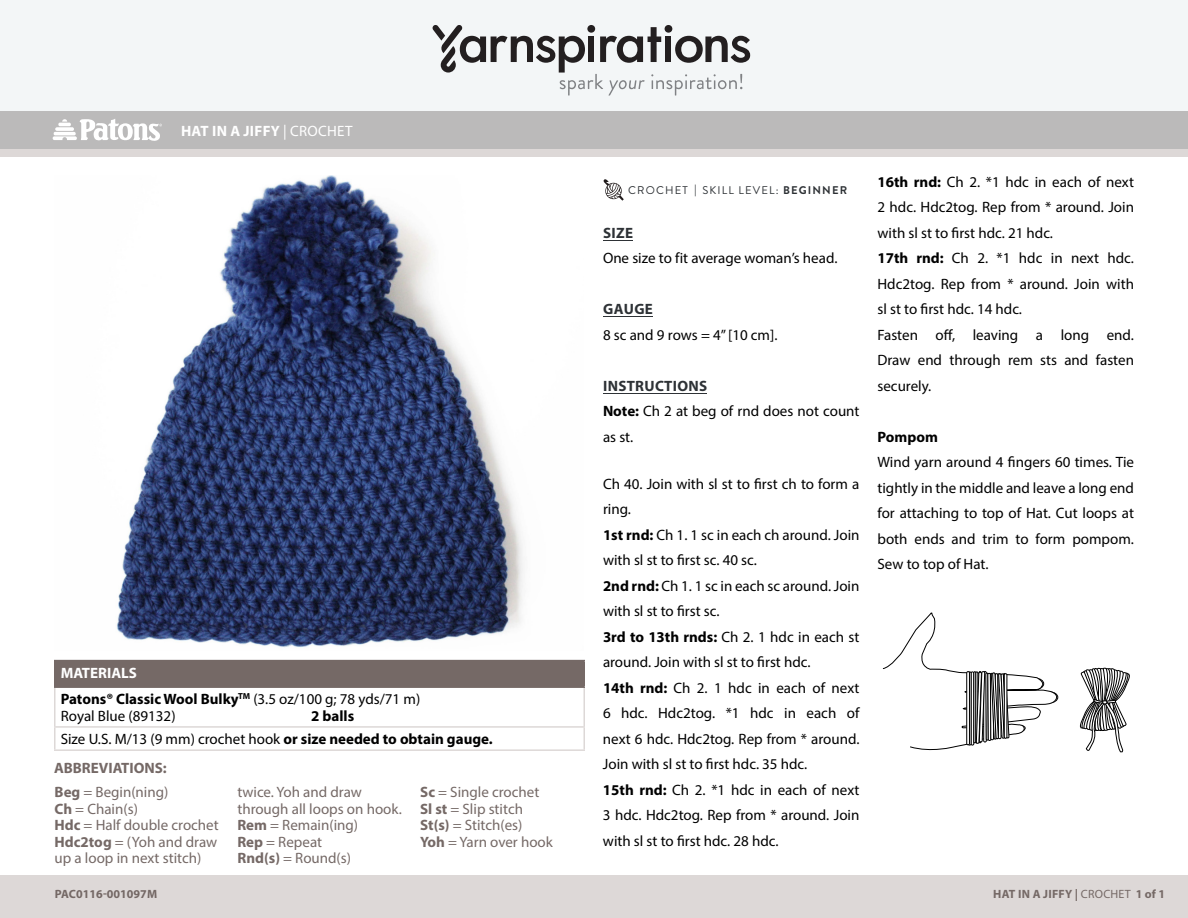
<style>
.page{position:relative;width:1188px;height:918px;background:#fff}
.page>*{position:absolute;margin:0;border:0;box-sizing:border-box;transform-origin:0 0}
.t1{font:15px/25.5px "Myriad Pro";color:#000}
.t2{font:15px/16.5px "Myriad Pro";color:#756966}
.t3{font:700 15px/26.5px "Myriad Pro";color:#000}
.Pattern_Title{font:700 15px "Myriad Pro";letter-spacing:.02em;color:#fff}
.t4{font:700 15px "Myriad Pro";color:#756966}
.t5{font:700 12px "Myriad Pro";letter-spacing:.02em;color:#756966}
.t6{font:700 12px "Myriad Pro";color:#746865}
.t7{font:11.1px "Brandon Grotesque";letter-spacing:.1em;color:#2d3135}
.s1{font-weight:400}
.s2{color:#fff}
.s3{font-weight:700}
.s4{font-weight:700;color:#2e3236}
</style>
<div class="page">
<div style="left:0;top:111px;width:1188px;height:38px;background:#bababa"></div>
<div style="left:0;top:0;width:1188px;height:111px;background:#f3f6f7"></div>
<svg style="left:433px;top:25px;width:318px;height:71px"></svg>
<div style="left:0;top:149px;width:1188px;height:769px;background:#ddd8d7"></div>
<div style="left:0;top:157px;width:1188px;height:717px;background:#fff"></div>
<svg style="left:53px;top:119px;width:109px;height:22px"></svg>
<div style="left:55px;top:661px;width:529px;height:26px;background:#756966"></div>
<hr style="left:54px;top:661px;width:2px;height:25px;background:#756966">
<svg style="left:584px;top:661px;width:1px;height:25px"></svg>
<hr style="left:54px;top:660px;width:531px;height:1px;background:#756966">
<hr style="left:54px;top:688px;width:2px;height:38px;background:#ddd8d7">
<hr style="left:584px;top:688px;width:1px;height:38px;background:#ddd8d7">
<hr style="left:54px;top:686px;width:531px;height:2px;background:#756966">
<hr style="left:54px;top:728px;width:2px;height:21px;background:#ddd8d7">
<svg style="left:584px;top:728px;width:1px;height:21px"></svg>
<hr style="left:54px;top:726px;width:531px;height:2px;background:#ddd8d7">
<hr style="left:54px;top:749px;width:531px;height:2px;background:#ddd8d7">
<hr style="left:603px;top:393px;width:104px;height:1px;background:#2e3236">
<hr style="left:603px;top:316px;width:50px;height:1px;background:#2e3236">
<hr style="left:603px;top:240px;width:30px;height:1px;background:#2e3236">
<img style="left:117px;top:175px;width:406px;height:473px">
<svg style="left:1080px;top:667px;width:50px;height:85px"></svg>
<svg style="left:883px;top:613px;width:175px;height:138px"></svg>
<div style="left:1004px;top:673px;width:3px;height:66px;border:1px solid #000"></div>
<svg style="left:603px;top:179px;width:21px;height:22px"></svg>
<p class="Pattern_Title" style="left:181px;top:121px;width:173px">HAT IN A JIFFY <span class="s1">| CROCHET</span></p>
<p class="Pattern_Title" style="left:181px;top:121px;width:204px">STARLETTE SHAWL <span class="s1">| CROCHET</span></p>
<p class="t3" style="left:61px;top:659px;width:361px"><span class="s2">MATERIALS<br></span>Patons® Classic Wool Bulky<sup>TM</sup> <span class="s1">(3.5 oz/100 g; 78 yds/71 m)</span></p>
<p class="t1" style="left:61px;top:703px;width:116px">Royal Blue (89132)</p>
<p class="t3" style="left:61px;top:704px;width:434px;line-height:23.2px;text-indent:251px">2 balls<br><span class="s1">Size U.S. M/13 (9 mm) crochet hook</span> or size needed to obtain gauge.</p>
<p class="t4" style="left:54px;top:759px;width:114px">ABBREVIATIONS:</p>
<p class="t2" style="left:55px;top:784px;width:166px"><span class="s3">Beg</span> = Begin(ning)<br><span class="s3">Ch</span> = Chain(s)<br><span class="s3">Hdc</span> = Half double crochet<br><span class="s3">Hdc2tog</span> = (Yoh and draw up a loop in next stitch)</p>
<p class="t2" style="left:237px;top:784px;width:166px">twice. Yoh and draw through all loops on hook.<br><span class="s3">Rem</span> = Remain(ing)<br><span class="s3">Rep</span> = Repeat<br><span class="s3">Rnd(s)</span> = Round(s)</p>
<p class="t2" style="left:420px;top:784px;width:134px"><span class="s3">Sc</span> = Single crochet<br><span class="s3">Sl st</span> = Slip stitch<br><span class="s3">St(s)</span> = Stitch(es)<br><span class="s3">Yoh</span> = Yarn over hook</p>
<p class="t6" style="left:55px;top:886px;width:104px">PAC0116-001097M</p>
<p class="t7" style="left:628px;top:182px;width:220px">CROCHET <span class="s3">|</span> SKILL LEVEL: <span class="s3">BEGINNER</span></p>
<p class="t1" style="left:603px;top:220px;width:236px"><span class="s4">SIZE<br></span>One size to fit average woman’s head.</p>
<p class="t1" style="left:603px;top:296px;width:176px"><span class="s4">GAUGE<br></span>8 sc and 9 rows = 4” [10 cm].</p>
<p class="t1" style="left:603px;top:373px;width:258px"><span class="s4">INSTRUCTIONS<br></span><span class="s3">Note:</span> Ch 2 at beg of rnd does not count as st.</p>
<p class="t1" style="left:603px;top:471px;width:258px">Ch 40. Join with sl st to first ch to form a ring.<br><span class="s3">1st rnd:</span> Ch 1. 1 sc in each ch around. Join with sl st to first sc. 40 sc.<br><span class="s3">2nd rnd:</span> Ch 1. 1 sc in each sc around. Join with sl st to first sc.<br><span class="s3">3rd to 13th rnds:</span> Ch 2. 1 hdc in each st around. Join with sl st to first hdc.<br><span class="s3">14th rnd:</span> Ch 2. 1 hdc in each of next<br>6 hdc. Hdc2tog. *1 hdc in each of next 6 hdc. Hdc2tog. Rep from * around.<br>Join with sl st to first hdc. 35 hdc.<br><span class="s3">15th rnd:</span> Ch 2. *1 hdc in each of next<br>3 hdc. Hdc2tog. Rep from * around. Join with sl st to first hdc. 28 hdc.</p>
<p class="t1" style="left:878px;top:169px;width:258px"><span class="s3">16th rnd:</span> Ch 2. *1 hdc in each of next<br>2 hdc. Hdc2tog. Rep from * around. Join with sl st to first hdc. 21 hdc.<br><span class="s3">17th rnd:</span> Ch 2. *1 hdc in next hdc.<br>Hdc2tog. Rep from * around. Join with sl st to first hdc. 14 hdc.<br>Fasten off, leaving a long end.<br>Draw end through rem sts and fasten securely.</p>
<p class="t1" style="left:878px;top:424px;width:258px"><span class="s3">Pompom<br></span>Wind yarn around 4 fingers 60 times. Tie tightly in the middle and leave a long end for attaching to top of Hat. Cut loops at both ends and trim to form pompom.<br>Sew to top of Hat.</p>
<p class="t5" style="left:993px;top:886px;width:173px">HAT IN A JIFFY | <span class="s1">CROCHET</span> 1 of 1</p>
</div>
